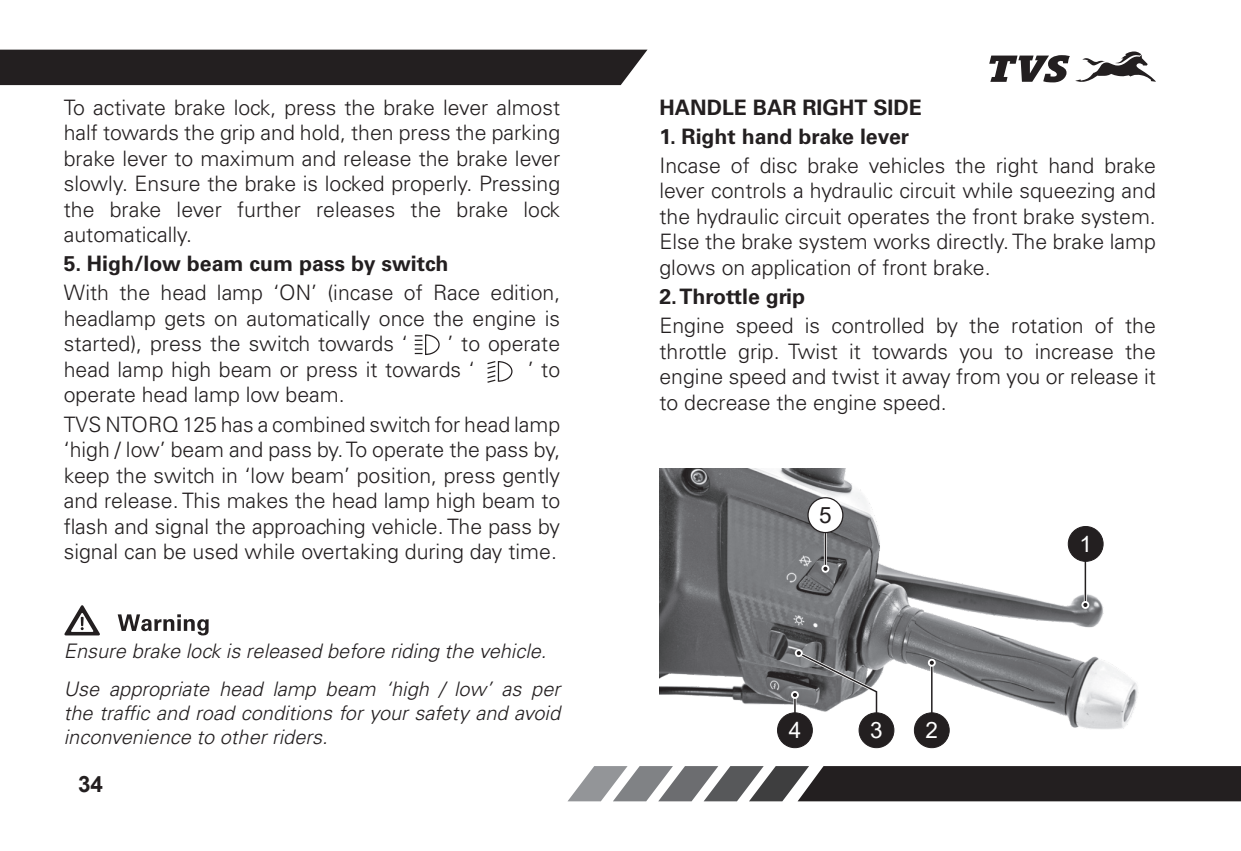
<style>
.page{position:relative;width:1241px;height:851px;background:#fff}
.page>*{position:absolute;margin:0;border:0;box-sizing:border-box;transform-origin:0 0}
.t1{font:22.5px "Arial";color:#fff}
.t2{font:700 22.5px "Arial";color:#231f20}
.t3{font:22.5px "Arial";color:#231f20}
.Paragraph_Style_1{font:300 21.25px/25.5px "Univers LT Std";color:#231f20;text-align:justify}
.Sub_Heading_1{font:700 21.25px "Univers LT Std";color:#231f20}
.Paragraph_Style_1-2{font:700 21.25px "Univers LT Std";color:#231f20}
.Paragraph_Style_2{font:italic 300 20px/24px "Univers LT Std";color:#231f20;text-align:justify}
</style>
<div class="page">
<div style="left:0;top:50px;width:647px;height:35px;background:#231f20"></div>
<svg style="left:1075px;top:51px;width:80px;height:31px"></svg>
<svg style="left:989px;top:55px;width:80px;height:27px"></svg>
<svg style="left:568px;top:766px;width:672px;height:35px;background:#4d4b4c"></svg>
<svg style="left:118px;top:614px;width:91px;height:21px"></svg>
<svg style="left:64px;top:605px;width:36px;height:30px"></svg>
<img style="left:659px;top:468px;width:478px;height:261px">
<hr style="left:823px;top:529px;width:3px;height:40px;background:#fff">
<hr style="left:824px;top:529px;width:2px;height:40px;background:#231f20">
<hr style="left:1083px;top:558px;width:3px;height:47px;background:#fff">
<hr style="left:1084px;top:558px;width:1px;height:47px;background:#231f20">
<div style="left:821px;top:564px;width:8px;height:8px;border:2px solid #fff;border-radius:50%"></div>
<div style="left:1081px;top:601px;width:8px;height:7px;border:2px solid #fff;border-radius:50%"></div>
<div style="left:790px;top:691px;width:8px;height:7px;border:2px solid #fff;border-radius:50%"></div>
<div style="left:1068px;top:526px;width:34px;height:35px;background:#231f20;border-radius:50%"></div>
<div style="left:1067px;top:526px;width:36px;height:35px;border:1px solid #231f20;border-radius:50%"></div>
<hr style="left:930px;top:662px;width:3px;height:54px;background:#fff">
<hr style="left:930px;top:662px;width:2px;height:54px;background:#231f20">
<div style="left:927px;top:658px;width:8px;height:8px;border:2px solid #fff;border-radius:50%"></div>
<div style="left:914px;top:712px;width:35px;height:35px;background:#231f20;border-radius:50%"></div>
<div style="left:913px;top:712px;width:36px;height:35px;border:1px solid #231f20;border-radius:50%"></div>
<div style="left:777px;top:712px;width:35px;height:35px;background:#231f20;border-radius:50%"></div>
<div style="left:777px;top:712px;width:35px;height:35px;border:1px solid #231f20;border-radius:50%"></div>
<div style="left:807px;top:497px;width:35px;height:35px;background:#fff;border-radius:50%"></div>
<div style="left:807px;top:497px;width:36px;height:36px;border:1px solid #231f20;border-radius:50%"></div>
<svg style="left:791px;top:649px;width:88px;height:70px"></svg>
<div style="left:794px;top:649px;width:8px;height:8px;border:2px solid #fff;border-radius:50%"></div>
<div style="left:859px;top:712px;width:34px;height:35px;background:#231f20;border-radius:50%"></div>
<div style="left:858px;top:712px;width:36px;height:35px;border:1px solid #231f20;border-radius:50%"></div>
<svg style="left:414px;top:334px;width:26px;height:21px"></svg>
<svg style="left:487px;top:361px;width:26px;height:22px"></svg>
<p class="Paragraph_Style_1" style="left:64px;top:94px;width:498px">To activate brake lock, press the brake lever almost half towards the grip and hold, then press the parking brake lever to maximum and release the brake lever slowly. Ensure the brake is locked properly. Pressing the brake lever further releases the brake lock automatically.</p>
<p class="Sub_Heading_1" style="left:64px;top:251px;width:386px">5. High/low beam cum pass by switch</p>
<p class="Paragraph_Style_1" style="left:64px;top:280px;width:498px">With the head lamp ‘ON’ (incase of Race edition, headlamp gets on automatically once the engine is started), press the switch towards ‘</p>
<p class="Paragraph_Style_1" style="left:64px;top:331px;width:497px;text-indent:383px">’ to operate head lamp high beam or press it towards ‘</p>
<p class="Paragraph_Style_1" style="left:527px;top:356px;width:34px">’ to</p>
<p class="Paragraph_Style_1" style="left:64px;top:382px;width:282px">operate head lamp low beam.</p>
<p class="Paragraph_Style_1" style="left:64px;top:411px;width:498px">TVS NTORQ 125 has a combined switch for head lamp ‘high / low’ beam and pass by. To operate the pass by, keep the switch in ‘low beam’ position, press gently and release. This makes the head lamp high beam to flash and signal the approaching vehicle. The pass by signal can be used while overtaking during day time.</p>
<p class="Paragraph_Style_2" style="left:64px;top:639px;width:484px">Ensure brake lock is released before riding the vehicle.</p>
<p class="Paragraph_Style_2" style="left:64px;top:677px;width:498px">Use appropriate head lamp beam ‘high / low’ as per the traffic and road conditions for your safety and avoid inconvenience to other riders.</p>
<p class="t2" style="left:78px;top:768px;width:27px">34</p>
<p class="Paragraph_Style_1-2" style="left:659px;top:95px;width:264px">HANDLE BAR RIGHT SIDE</p>
<p class="Sub_Heading_1" style="left:659px;top:124px;width:251px">1. Right hand brake lever</p>
<p class="Paragraph_Style_1" style="left:659px;top:152px;width:498px">Incase of disc brake vehicles the right hand brake lever controls a hydraulic circuit while squeezing and the hydraulic circuit operates the front brake system.<br>Else the brake system works directly. The brake lamp glows on application of front brake.</p>
<p class="Sub_Heading_1" style="left:659px;top:284px;width:147px">2. Throttle grip</p>
<p class="Paragraph_Style_1" style="left:659px;top:313px;width:498px">Engine speed is controlled by the rotation of the throttle grip. Twist it towards you to increase the engine speed and twist it away from you or release it to decrease the engine speed.</p>
<p class="t3" style="left:819px;top:500px;width:14px">5</p>
<p class="t1" style="left:788px;top:715px;width:14px">4</p>
<p class="t1" style="left:925px;top:715px;width:14px">2</p>
<p class="t1" style="left:870px;top:715px;width:14px">3</p>
<p class="t1" style="left:1079px;top:528px;width:14px">1</p>
</div>
